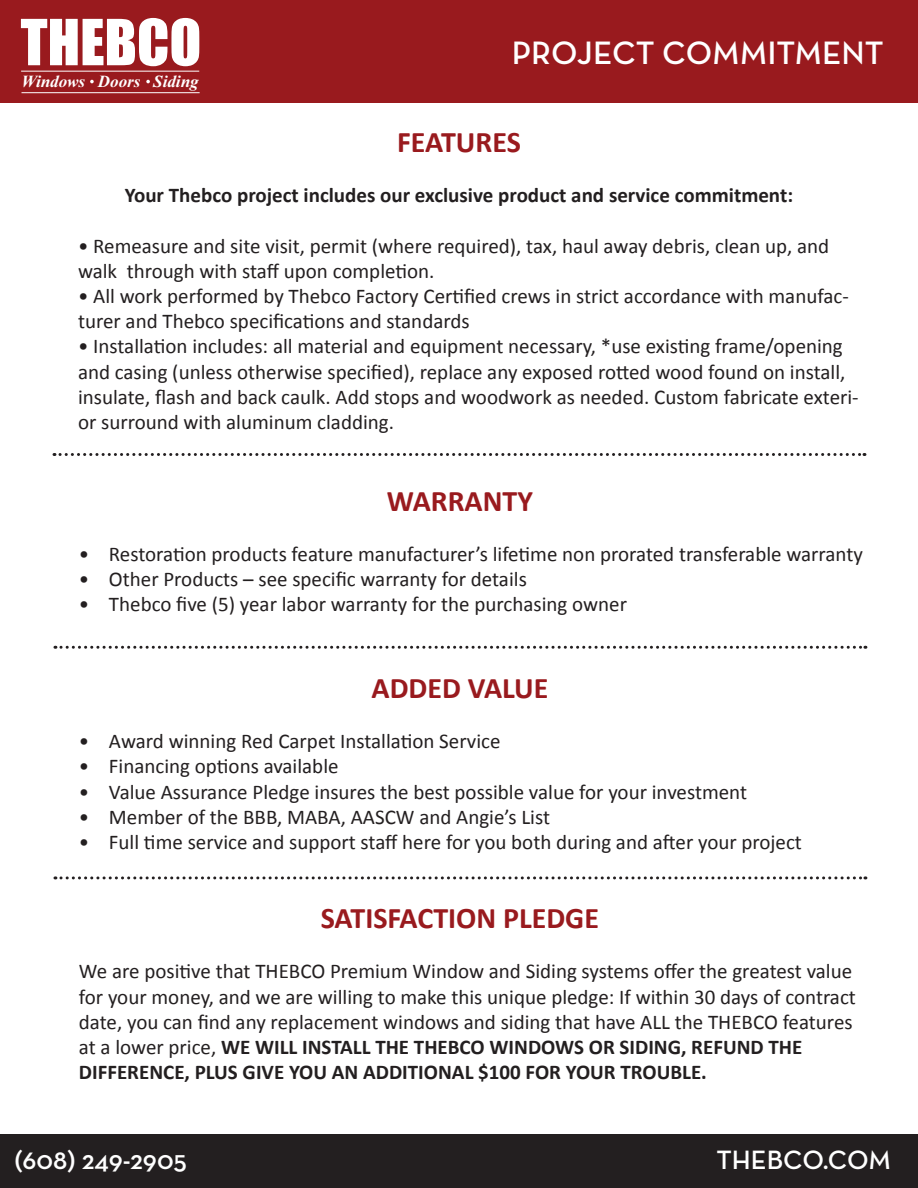
<style>
.page{position:relative;width:918px;height:1188px;background:#fff}
.page>*{position:absolute;margin:0;border:0;box-sizing:border-box;transform-origin:0 0}
.t1{font:58.65px "Impact";color:#fff}
.t2{font:33px "Neutraface Text Demi Alt";color:#fff}
.t3{font:700 30px "Calibri";color:#991a1e}
.t4{font:27px "Neutraface Text Demi Alt";color:#fff}
.t5{font:21px/25.2px "Calibri";color:#231f20}
.t6{font:700 21px "Calibri";color:#231f20}
.t7{font:italic 700 16.95px "Times New Roman";color:#fff}
.s1{font-weight:700}
</style>
<div class="page">
<div style="left:0;top:0;width:918px;height:103px;background:#991a1e"></div>
<hr style="left:21px;top:71px;width:178px;height:1px;background:#fff">
<hr style="left:22px;top:92px;width:178px;height:1px;background:#fff">
<svg style="left:90px;top:80px;width:4px;height:3px"></svg>
<svg style="left:146px;top:80px;width:4px;height:3px"></svg>
<svg style="left:54px;top:453px;width:811px;height:3px"></svg>
<svg style="left:55px;top:646px;width:811px;height:3px"></svg>
<svg style="left:55px;top:876px;width:811px;height:3px"></svg>
<div style="left:1px;top:1134px;width:917px;height:54px;background:#231f20"></div>
<p class="t1" style="left:21px;top:-3px;width:182px">THEBCO</p>
<p class="t7" style="left:22px;top:70px;width:179px">Windows Doors Siding</p>
<p class="t2" style="left:512px;top:32px;width:374px">PROJECT COMMITMENT</p>
<p class="t3" style="left:397px;top:123px;width:125px">FEATURES</p>
<p class="t6" style="left:125px;top:182px;width:670px">Your Thebco project includes our exclusive product and service commitment:</p>
<p class="t5" style="left:78px;top:233px;width:753px">• Remeasure and site visit, permit (where required), tax, haul away debris, clean up, and walk through with staff upon completion.</p>
<p class="t5" style="left:78px;top:284px;width:772px">• All work performed by Thebco Factory Certified crews in strict accordance with manufac&shy;turer and Thebco specifications and standards</p>
<p class="t5" style="left:78px;top:334px;width:782px">• Installation includes: all material and equipment necessary, *use existing frame/opening and casing (unless otherwise specified), replace any exposed rotted wood found on install, insulate, flash and back caulk. Add stops and woodwork as needed. Custom fabricate exteri&shy;or surround with aluminum cladding.</p>
<p class="t3" style="left:387px;top:482px;width:148px">WARRANTY</p>
<p class="t5" style="left:79px;top:542px;width:785px">• Restoration products feature manufacturer’s lifetime non prorated transferable warranty</p>
<p class="t5" style="left:79px;top:567px;width:449px">• Other Products – see specific warranty for details</p>
<p class="t5" style="left:79px;top:592px;width:550px">• Thebco five (5) year labor warranty for the purchasing owner</p>
<p class="t3" style="left:372px;top:669px;width:178px">ADDED VALUE</p>
<p class="t5" style="left:79px;top:729px;width:423px">• Award winning Red Carpet Installation Service</p>
<p class="t5" style="left:79px;top:754px;width:261px">• Financing options available</p>
<p class="t5" style="left:79px;top:779px;width:670px">• Value Assurance Pledge insures the best possible value for your investment</p>
<p class="t5" style="left:79px;top:804px;width:473px">• Member of the BBB, MABA, AASCW and Angie’s List</p>
<p class="t5" style="left:79px;top:830px;width:725px">• Full time service and support staff here for you both during and after your project</p>
<p class="t3" style="left:321px;top:899px;width:280px">SATISFACTION PLEDGE</p>
<p class="t5" style="left:79px;top:959px;width:779px">We are positive that THEBCO Premium Window and Siding systems offer the greatest value for your money, and we are willing to make this unique pledge: If within 30 days of contract date, you can find any replacement windows and siding that have ALL the THEBCO features at a lower price, <span class="s1">WE WILL INSTALL THE THEBCO WINDOWS OR SIDING, REFUND THE DIFFERENCE, PLUS GIVE YOU AN ADDITIONAL $100 FOR YOUR TROUBLE.</span></p>
<p class="t4" style="left:14px;top:1142px;width:174px">(608) 249-2905</p>
<p class="t4" style="left:716px;top:1142px;width:176px">THEBCO.COM</p>
</div>
